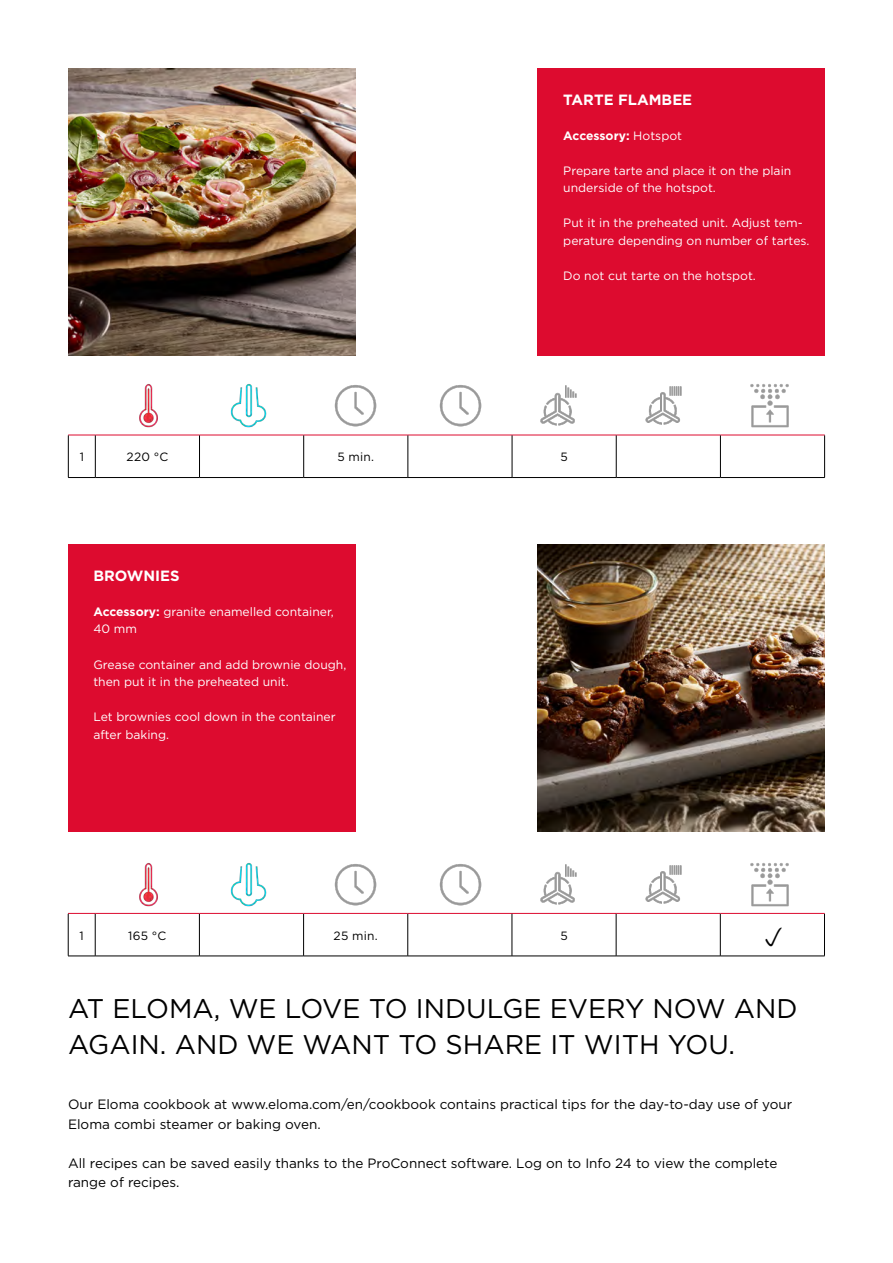
<style>
.page{position:relative;width:893px;height:1263px;background:#fff}
.page>*{position:absolute;margin:0;border:0;box-sizing:border-box;transform-origin:0 0}
.t1{font:27px/36px "Gotham";color:#000}
.t2{font:700 14.85px "Gotham";color:#fff}
.t3{font:13.5px/19.5px "Gotham";color:#000}
.t4{font:12.15px/17.5px "Gotham";color:#fff}
.t5{font:700 12.15px "Gotham";letter-spacing:-.005em;color:#fff}
.t6{font:12px "Gotham";letter-spacing:.015em;color:#000}
.s1{font-weight:400}
.s2{font-weight:700}
</style>
<div class="page">
<img style="left:68px;top:68px;width:287px;height:287px">
<svg style="left:68px;top:434px;width:757px;height:44px"></svg>
<hr style="left:95px;top:435px;width:104px;height:1px;background:#dd0b2f">
<hr style="left:199px;top:435px;width:105px;height:1px;background:#dd0b2f">
<hr style="left:304px;top:435px;width:104px;height:1px;background:#dd0b2f">
<hr style="left:408px;top:435px;width:104px;height:1px;background:#dd0b2f">
<hr style="left:512px;top:435px;width:104px;height:1px;background:#dd0b2f">
<hr style="left:616px;top:435px;width:104px;height:1px;background:#dd0b2f">
<hr style="left:720px;top:435px;width:105px;height:1px;background:#dd0b2f">
<hr style="left:68px;top:435px;width:1px;height:42px;background:#000">
<hr style="left:95px;top:435px;width:1px;height:42px;background:#000">
<hr style="left:199px;top:435px;width:1px;height:42px;background:#000">
<hr style="left:303px;top:435px;width:1px;height:42px;background:#000">
<hr style="left:408px;top:435px;width:1px;height:42px;background:#000">
<hr style="left:512px;top:435px;width:1px;height:42px;background:#000">
<hr style="left:616px;top:435px;width:1px;height:42px;background:#000">
<hr style="left:720px;top:435px;width:1px;height:42px;background:#000">
<hr style="left:824px;top:435px;width:1px;height:42px;background:#000">
<img style="left:230px;top:384px;width:37px;height:44px">
<img style="left:334px;top:385px;width:43px;height:42px">
<img style="left:750px;top:384px;width:39px;height:44px">
<img style="left:139px;top:384px;width:19px;height:44px">
<img style="left:439px;top:385px;width:43px;height:42px">
<img style="left:645px;top:386px;width:37px;height:39px">
<img style="left:540px;top:385px;width:37px;height:41px">
<div style="left:538px;top:68px;width:287px;height:287px;background:#dd0b2f"></div>
<img style="left:538px;top:544px;width:287px;height:287px">
<hr style="left:720px;top:956px;width:105px;height:1px;background:#000">
<hr style="left:720px;top:913px;width:105px;height:1px;background:#dd0b2f">
<hr style="left:824px;top:914px;width:1px;height:42px;background:#000">
<img style="left:239px;top:863px;width:20px;height:16px">
<img style="left:335px;top:864px;width:41px;height:15px">
<img style="left:750px;top:863px;width:39px;height:16px">
<img style="left:144px;top:863px;width:9px;height:16px">
<img style="left:440px;top:864px;width:41px;height:15px">
<img style="left:654px;top:865px;width:28px;height:14px">
<img style="left:550px;top:864px;width:27px;height:15px">
<div style="left:68px;top:544px;width:287px;height:287px;background:#dd0b2f"></div>
<svg style="left:68px;top:879px;width:756px;height:78px"></svg>
<p class="t2" style="left:563px;top:89px;width:130px">TARTE FLAMBEE</p>
<p class="t5" style="left:563px;top:127px;width:120px">Accessory: <span class="s1">Hotspot</span></p>
<p class="t4" style="left:563px;top:161px;width:230px">Prepare tarte and place it on the plain underside of the hotspot.</p>
<p class="t4" style="left:563px;top:214px;width:248px">Put it in the preheated unit. Adjust tem&shy;perature depending on number of tartes.</p>
<p class="t4" style="left:563px;top:267px;width:194px">Do not cut tarte on the hotspot.</p>
<p class="t6" style="left:80px;top:449px;width:6px">1</p>
<p class="t6" style="left:127px;top:449px;width:43px">220 °C</p>
<p class="t6" style="left:337px;top:449px;width:38px">5 min.</p>
<p class="t6" style="left:560px;top:449px;width:9px">5</p>
<p class="t2" style="left:93px;top:566px;width:88px">BROWNIES</p>
<p class="t4" style="left:93px;top:603px;width:242px"><span class="s2">Accessory:</span> granite enamelled container,<br>40 mm</p>
<p class="t4" style="left:93px;top:655px;width:254px">Grease container and add brownie dough, then put it in the preheated unit.</p>
<p class="t4" style="left:93px;top:708px;width:244px">Let brownies cool down in the container after baking.</p>
<p class="t6" style="left:80px;top:928px;width:6px">1</p>
<p class="t6" style="left:128px;top:928px;width:40px">165 °C</p>
<p class="t6" style="left:334px;top:928px;width:46px">25 min.</p>
<p class="t6" style="left:560px;top:928px;width:9px">5</p>
<h1 class="t1" style="left:68px;top:989px;width:731px">AT ELOMA, WE LOVE TO INDULGE EVERY NOW AND<br>AGAIN. AND WE WANT TO SHARE IT WITH YOU.</h1>
<p class="t3" style="left:68px;top:1094px;width:726px">Our Eloma cookbook at www.eloma.com/en/cookbook contains practical tips for the day-to-day use of your<br>Eloma combi steamer or baking oven.</p>
<p class="t3" style="left:68px;top:1153px;width:711px">All recipes can be saved easily thanks to the ProConnect software. Log on to Info 24 to view the complete range of recipes.</p>
</div>
